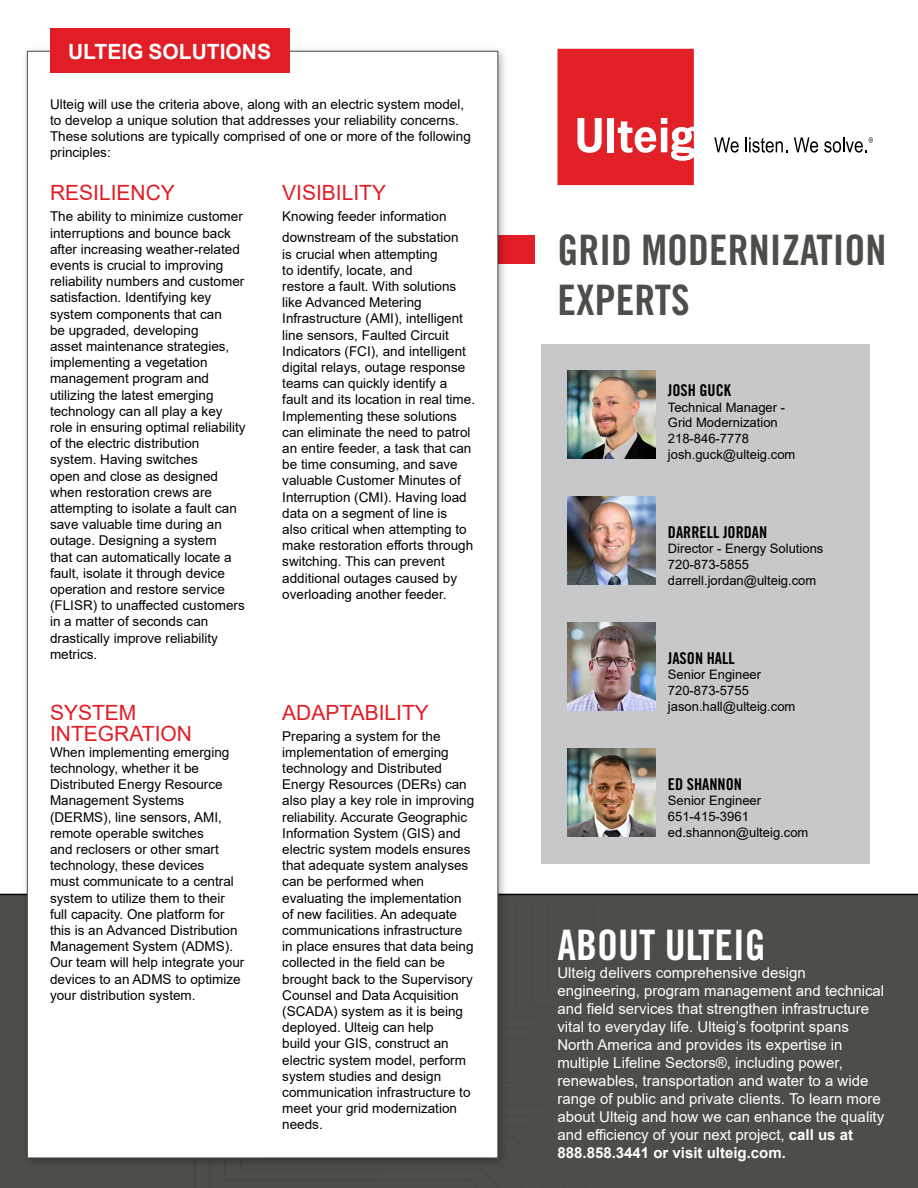
<style>
.page{position:relative;width:918px;height:1188px;background:#fff}
.page>*{position:absolute;margin:0;border:0;box-sizing:border-box;transform-origin:0 0}
.t1{font:42px/50.4px "Trade Gothic LT Pro Bd Cn 20";color:#4d4d4a}
.t2{font:42px "Trade Gothic LT Pro Bd Cn 20";color:#fff}
.t3{font:21px/21px "Arial";color:#e11e26}
.t4{font:700 21px "Arial";color:#fff}
.t5{font:16.35px "Trade Gothic LT Pro Bd Cn 20";color:#000}
.t6{font:15px/18px "Arial";color:#fff}
.t7{font:13.5px/16.2px "Arial";color:#000}
.t8{font:13.05px/15.6px "Arial";color:#000}
.s1{font-weight:700}
</style>
<div class="page">
<svg style="left:0;top:894px;width:918px;height:294px;background:#494946"></svg>
<div style="left:710px;top:901px;width:208px;height:287px;background:#4d4d4a"></div>
<div style="left:185px;top:901px;width:525px;height:287px;background:#4d4d4a"></div>
<div style="left:390px;top:235px;width:144px;height:29px;background:#e11e26"></div>
<div style="left:21px;top:45px;width:488px;height:1124px;background:#000;opacity:.3"></div>
<div style="left:27px;top:51px;width:471px;height:1107px;background:#fff;border:1px solid #4d4d4a"></div>
<div style="left:50px;top:28px;width:239px;height:45px;background:#e11e26"></div>
<div style="left:541px;top:344px;width:328px;height:519px;background:#c7c8ca"></div>
<img style="left:568px;top:623px;width:88px;height:88px">
<img style="left:568px;top:497px;width:88px;height:88px">
<img style="left:568px;top:371px;width:88px;height:88px">
<img style="left:568px;top:749px;width:88px;height:88px">
<svg style="left:557px;top:49px;width:137px;height:136px;background:#e43941"></svg>
<svg style="left:714px;top:137px;width:25px;height:16px"></svg>
<svg style="left:745px;top:137px;width:42px;height:16px"></svg>
<svg style="left:794px;top:137px;width:24px;height:16px"></svg>
<svg style="left:824px;top:137px;width:49px;height:16px"></svg>
<h2 class="t4" style="left:68px;top:36px;width:204px">ULTEIG SOLUTIONS</h2>
<p class="t7" style="left:50px;top:96px;width:422px">Ulteig will use the criteria above, along with an electric system model, to develop a unique solution that addresses your reliability concerns.<br>These solutions are typically comprised of one or more of the following principles:</p>
<h2 class="t3" style="left:50px;top:182px;width:126px">RESILIENCY</h2>
<p class="t7" style="left:50px;top:208px;width:197px">The ability to minimize customer interruptions and bounce back after increasing weather-related events is crucial to improving reliability numbers and customer satisfaction. Identifying key system components that can<br>be upgraded, developing<br>asset maintenance strategies, implementing a vegetation management program and utilizing the latest emerging technology can all play a key role in ensuring optimal reliability of the electric distribution system. Having switches<br>open and close as designed when restoration crews are attempting to isolate a fault can save valuable time during an outage. Designing a system<br>that can automatically locate a fault, isolate it through device operation and restore service (FLISR) to unaffected customers in a matter of seconds can drastically improve reliability metrics.</p>
<h2 class="t3" style="left:50px;top:702px;width:143px">SYSTEM<br>INTEGRATION</h2>
<p class="t7" style="left:50px;top:744px;width:196px">When implementing emerging technology, whether it be<br>Distributed Energy Resource<br>Management Systems (DERMS), line sensors, AMI, remote operable switches<br>and reclosers or other smart technology, these devices<br>must communicate to a central system to utilize them to their full capacity. One platform for this is an Advanced Distribution<br>Management System (ADMS).<br>Our team will help integrate your devices to an ADMS to optimize your distribution system.</p>
<h2 class="t3" style="left:282px;top:182px;width:105px">VISIBILITY</h2>
<p class="t7" style="left:282px;top:206px;width:178px;line-height:21px">Knowing feeder information downstream of the substation</p>
<p class="t7" style="left:282px;top:246px;width:194px">is crucial when attempting<br>to identify, locate, and<br>restore a fault. With solutions like Advanced Metering<br>Infrastructure (AMI), intelligent line sensors, Faulted Circuit<br>Indicators (FCI), and intelligent digital relays, outage response teams can quickly identify a fault and its location in real time.<br>Implementing these solutions can eliminate the need to patrol an entire feeder, a task that can be time consuming, and save valuable Customer Minutes of<br>Interruption (CMI). Having load data on a segment of line is also critical when attempting to make restoration efforts through switching. This can prevent additional outages caused by overloading another feeder.</p>
<h2 class="t3" style="left:282px;top:702px;width:148px">ADAPTABILITY</h2>
<p class="t7" style="left:282px;top:728px;width:194px">Preparing a system for the implementation of emerging technology and Distributed<br>Energy Resources (DERs) can also play a key role in improving reliability. Accurate Geographic<br>Information System (GIS) and electric system models ensures that adequate system analyses can be performed when evaluating the implementation of new facilities. An adequate communications infrastructure in place ensures that data being collected in the field can be brought back to the Supervisory<br>Counsel and Data Acquisition (SCADA) system as it is being deployed. Ulteig can help<br>build your GIS, construct an electric system model, perform system studies and design communication infrastructure to meet your grid modernization needs.</p>
<h1 class="t1" style="left:557px;top:224px;width:330px">GRID MODERNIZATION<br>EXPERTS</h1>
<p class="t5" style="left:668px;top:380px;width:65px">JOSH GUCK</p>
<p class="t8" style="left:668px;top:399px;width:129px">Technical Manager -<br>Grid Modernization<br>218-846-7778 josh.guck@ulteig.com</p>
<p class="t5" style="left:668px;top:522px;width:101px">DARRELL JORDAN</p>
<p class="t8" style="left:668px;top:541px;width:157px">Director - Energy Solutions<br>720-873-5855 darrell.jordan@ulteig.com</p>
<p class="t5" style="left:668px;top:648px;width:68px">JASON HALL</p>
<p class="t8" style="left:668px;top:667px;width:129px">Senior Engineer<br>720-873-5755 jason.hall@ulteig.com</p>
<p class="t5" style="left:668px;top:774px;width:76px">ED SHANNON</p>
<p class="t8" style="left:668px;top:793px;width:142px">Senior Engineer<br>651-415-3961 ed.shannon@ulteig.com</p>
<h1 class="t2" style="left:557px;top:920px;width:210px">ABOUT ULTEIG</h1>
<p class="t6" style="left:557px;top:964px;width:328px">Ulteig delivers comprehensive design engineering, program management and technical and field services that strengthen infrastructure vital to everyday life. Ulteig’s footprint spans North America and provides its expertise in multiple Lifeline Sectors®, including power, renewables, transportation and water to a wide range of public and private clients. To learn more about Ulteig and how we can enhance the quality and efficiency of your next project, <span class="s1">call us at 888.858.3441 or visit ulteig.com.</span></p>
</div>
